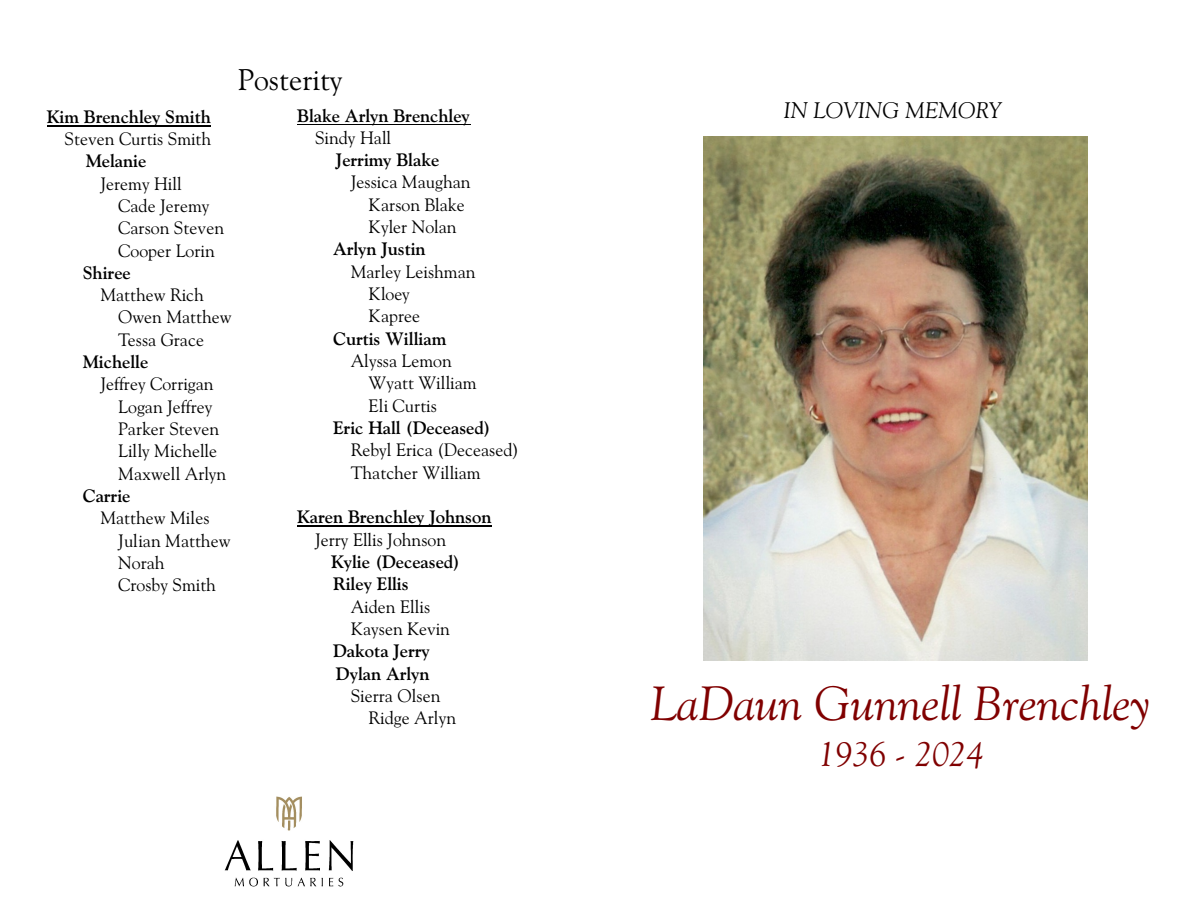
<style>
.page{position:relative;width:1188px;height:918px;background:#fff}
.page>*{position:absolute;margin:0;border:0;box-sizing:border-box;transform-origin:0 0}
.t1{font:italic 48px "Goudy Old Style BT";color:#800000}
.t2{font:italic 34.5px "Goudy Old Style BT";color:#800000}
.t3{font:30px "Goudy Old Style BT";color:#000}
.t4{font:italic 22.5px "Goudy Old Style BT";color:#000}
.t5{font:18px/22.4px "Goudy Old Style BT";color:#000}
.t6{font:700 18px/22.4px "Goudy Old Style BT";color:#000}
</style>
<div class="page">
<hr style="left:297px;top:124px;width:173px;height:1px;background:#000">
<hr style="left:297px;top:526px;width:195px;height:1px;background:#000">
<hr style="left:47px;top:125px;width:164px;height:1px;background:#000">
<img style="left:225px;top:796px;width:129px;height:91px">
<img style="left:703px;top:137px;width:384px;height:524px">
<h3 class="t3" style="left:238px;top:68px;width:106px">Posterity</h3>
<p class="t6" style="left:47px;top:107px;width:165px">Kim Brenchley Smith</p>
<p class="t5" style="left:65px;top:129px;width:148px">Steven Curtis Smith</p>
<p class="t6" style="left:86px;top:151px;width:62px">Melanie</p>
<p class="t5" style="left:118px;top:174px;width:107px;text-indent:-18px">Jeremy Hill<br>Cade Jeremy<br>Carson Steven<br>Cooper Lorin</p>
<p class="t6" style="left:83px;top:263px;width:50px">Shiree</p>
<p class="t5" style="left:118px;top:285px;width:115px;text-indent:-18px">Matthew Rich<br>Owen Matthew<br>Tessa Grace</p>
<p class="t6" style="left:83px;top:352px;width:67px">Michelle</p>
<p class="t5" style="left:118px;top:375px;width:110px;text-indent:-18px">Jeffrey Corrigan<br>Logan Jeffrey<br>Parker Steven<br>Lilly Michelle<br>Maxwell Arlyn</p>
<p class="t6" style="left:83px;top:486px;width:49px">Carrie</p>
<p class="t5" style="left:118px;top:508px;width:114px;text-indent:-18px">Matthew Miles<br>Julian Matthew<br>Norah<br>Crosby Smith</p>
<p class="t6" style="left:297px;top:106px;width:174px">Blake Arlyn Brenchley</p>
<p class="t5" style="left:315px;top:128px;width:78px">Sindy Hall</p>
<p class="t6" style="left:336px;top:150px;width:105px">Jerrimy Blake</p>
<p class="t5" style="left:369px;top:173px;width:103px;text-indent:-18px">Jessica Maughan<br>Karson Blake<br>Kyler Nolan</p>
<p class="t6" style="left:333px;top:240px;width:94px">Arlyn Justin</p>
<p class="t5" style="left:369px;top:262px;width:108px;text-indent:-18px">Marley Leishman<br>Kloey<br>Kapree</p>
<p class="t6" style="left:333px;top:329px;width:115px">Curtis William</p>
<p class="t5" style="left:369px;top:351px;width:109px;text-indent:-18px">Alyssa Lemon<br>Wyatt William<br>Eli Curtis</p>
<p class="t6" style="left:333px;top:418px;width:159px">Eric Hall (Deceased)</p>
<p class="t5" style="left:351px;top:440px;width:170px">Rebyl Erica (Deceased)<br>Thatcher William</p>
<p class="t6" style="left:297px;top:507px;width:196px">Karen Brenchley Johnson</p>
<p class="t5" style="left:315px;top:530px;width:133px">Jerry Ellis Johnson</p>
<p class="t6" style="left:331px;top:552px;width:131px">Kylie (Deceased)<br>Riley Ellis</p>
<p class="t5" style="left:351px;top:597px;width:101px">Aiden Ellis<br>Kaysen Kevin</p>
<p class="t6" style="left:333px;top:641px;width:98px">Dakota Jerry<br>Dylan Arlyn</p>
<p class="t5" style="left:369px;top:686px;width:89px;text-indent:-18px">Sierra Olsen<br>Ridge Arlyn</p>
<p class="t4" style="left:784px;top:101px;width:219px">IN LOVING MEMORY</p>
<h1 class="t1" style="left:651px;top:684px;width:502px">LaDaun Gunnell Brenchley</h1>
<h2 class="t2" style="left:818px;top:740px;width:167px">1936 - 2024</h2>
</div>
